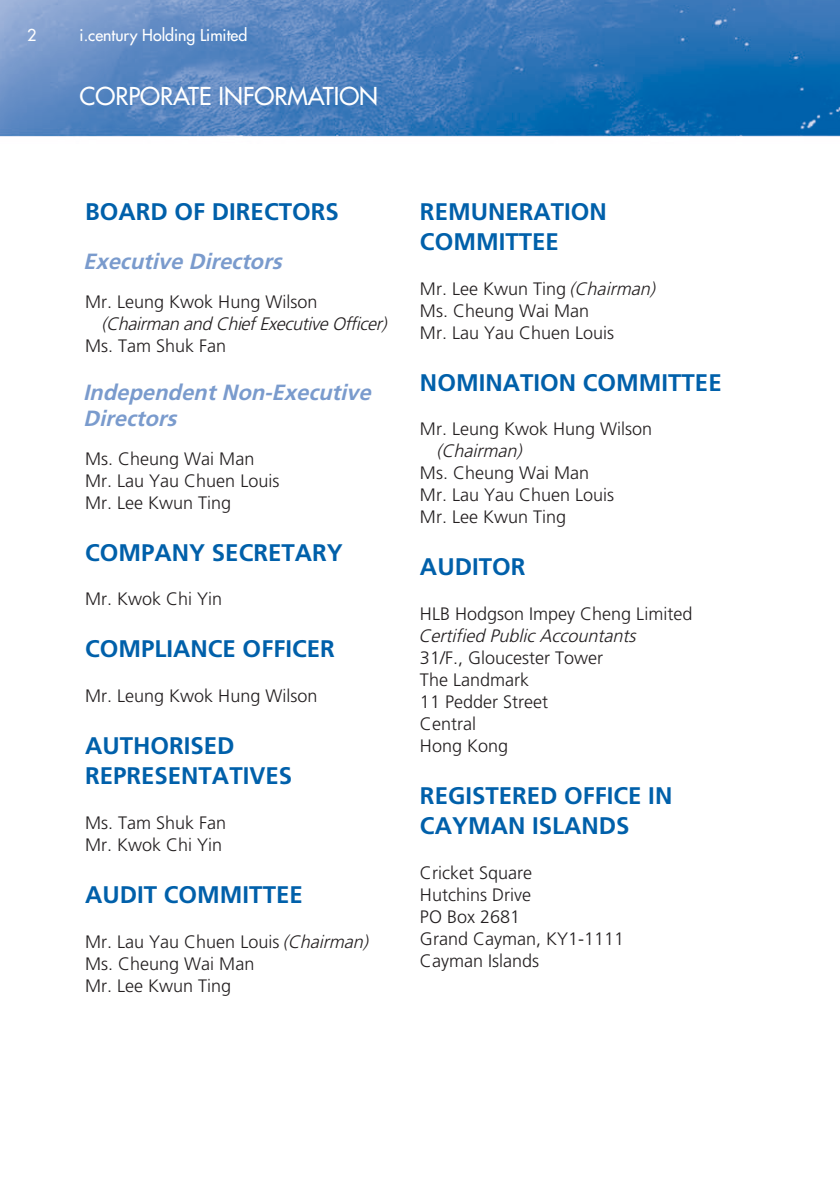
<style>
.page{position:relative;width:840px;height:1191px;background:#fff}
.page>*{position:absolute;margin:0;border:0;box-sizing:border-box;transform-origin:0 0}
._01_Heading_1{font:700 24px/30px "Frutiger LT Std";color:#0060aa}
.t1{font:500 24px "Futura Std";color:#fff}
._02_Heading_2{font:italic 700 22px/26px "Frutiger LT Std";color:#7a9bcd}
._50_Table_Body{font:300 18px/22px "Frutiger LT Std";color:#231f20}
._50_Table_Body-2{font:italic 300 18px/22px "Frutiger LT Std";color:#231f20}
.t2{font:500 16px "Futura Std";color:#fff}
.s1{font-style:normal}
.s2{font-style:italic}
</style>
<div class="page">
<img style="left:0;top:0;width:839px;height:137px">
<p class="t2" style="left:27px;top:25px;width:11px">2</p>
<p class="t2" style="left:80px;top:25px;width:169px">i.century Holding Limited</p>
<h1 class="t1" style="left:80px;top:81px;width:300px">CORPORATE INFORMATION</h1>
<p class="_01_Heading_1" style="left:85px;top:197px;width:255px">BOARD OF DIRECTORS</p>
<p class="_02_Heading_2" style="left:83px;top:248px;width:206px">Executive Directors</p>
<p class="_50_Table_Body-2" style="left:101px;top:291px;width:291px;text-indent:-16px"><span class="s1">Mr. Leung Kwok Hung Wilson </span>(Chairman and ChiefExecutiveOfficer)</p>
<p class="_50_Table_Body" style="left:85px;top:335px;width:143px">Ms. Tam Shuk Fan</p>
<p class="_02_Heading_2" style="left:83px;top:379px;width:295px">IndependentNon-Executive<br>Directors</p>
<p class="_50_Table_Body" style="left:85px;top:448px;width:171px">Ms. Cheung Wai Man</p>
<p class="_50_Table_Body" style="left:85px;top:470px;width:196px">Mr. Lau Yau Chuen Louis</p>
<p class="_50_Table_Body" style="left:85px;top:492px;width:148px">Mr. Lee Kwun Ting</p>
<p class="_01_Heading_1" style="left:85px;top:537px;width:259px">COMPANY SECRETARY</p>
<p class="_50_Table_Body" style="left:85px;top:588px;width:139px">Mr. Kwok Chi Yin</p>
<p class="_01_Heading_1" style="left:85px;top:634px;width:251px">COMPLIANCE OFFICER</p>
<p class="_50_Table_Body" style="left:85px;top:685px;width:234px">Mr. Leung Kwok Hung Wilson</p>
<p class="_01_Heading_1" style="left:85px;top:731px;width:208px">AUTHORISED<br>REPRESENTATIVES</p>
<p class="_50_Table_Body" style="left:85px;top:812px;width:143px">Ms. Tam Shuk Fan</p>
<p class="_50_Table_Body" style="left:85px;top:834px;width:139px">Mr. Kwok Chi Yin</p>
<p class="_01_Heading_1" style="left:85px;top:879px;width:219px">AUDIT COMMITTEE</p>
<p class="_50_Table_Body" style="left:85px;top:930px;width:289px">Mr. Lau Yau Chuen Louis <span class="s2">(Chairman)</span></p>
<p class="_50_Table_Body" style="left:85px;top:952px;width:171px">Ms. Cheung Wai Man</p>
<p class="_50_Table_Body" style="left:85px;top:974px;width:148px">Mr. Lee Kwun Ting</p>
<p class="_01_Heading_1" style="left:420px;top:197px;width:188px">REMUNERATION<br>COMMITTEE</p>
<p class="_50_Table_Body" style="left:420px;top:278px;width:241px">Mr. Lee Kwun Ting <span class="s2">(Chairman)</span></p>
<p class="_50_Table_Body" style="left:420px;top:300px;width:171px">Ms. Cheung Wai Man</p>
<p class="_50_Table_Body" style="left:420px;top:322px;width:196px">Mr. Lau Yau Chuen Louis</p>
<p class="_01_Heading_1" style="left:420px;top:367px;width:303px">NOMINATION COMMITTEE</p>
<p class="_50_Table_Body" style="left:436px;top:418px;width:217px;text-indent:-16px">Mr. Leung Kwok Hung Wilson <span class="s2">(Chairman)</span></p>
<p class="_50_Table_Body" style="left:420px;top:462px;width:171px">Ms. Cheung Wai Man</p>
<p class="_50_Table_Body" style="left:420px;top:484px;width:196px">Mr. Lau Yau Chuen Louis</p>
<p class="_50_Table_Body" style="left:420px;top:506px;width:148px">Mr. Lee Kwun Ting</p>
<p class="_01_Heading_1" style="left:420px;top:552px;width:107px">AUDITOR</p>
<p class="_50_Table_Body" style="left:420px;top:603px;width:274px">HLB Hodgson Impey Cheng Limited</p>
<p class="_50_Table_Body-2" style="left:418px;top:625px;width:223px">Certified PublicAccountants</p>
<p class="_50_Table_Body" style="left:420px;top:647px;width:185px">31/F., Gloucester Tower</p>
<p class="_50_Table_Body" style="left:420px;top:669px;width:111px">The Landmark</p>
<p class="_50_Table_Body" style="left:420px;top:691px;width:130px">11 Pedder Street</p>
<p class="_50_Table_Body" style="left:420px;top:713px;width:57px">Central</p>
<p class="_50_Table_Body" style="left:420px;top:735px;width:90px">Hong Kong</p>
<p class="_01_Heading_1" style="left:420px;top:781px;width:254px">REGISTERED OFFICE IN<br>CAYMAN ISLANDS</p>
<p class="_50_Table_Body" style="left:420px;top:862px;width:113px">Cricket Square</p>
<p class="_50_Table_Body" style="left:420px;top:884px;width:113px">Hutchins Drive</p>
<p class="_50_Table_Body" style="left:420px;top:906px;width:102px">PO Box 2681</p>
<p class="_50_Table_Body" style="left:420px;top:928px;width:206px">Grand Cayman, KY1-1111</p>
<p class="_50_Table_Body" style="left:420px;top:950px;width:121px">Cayman Islands</p>
</div>
